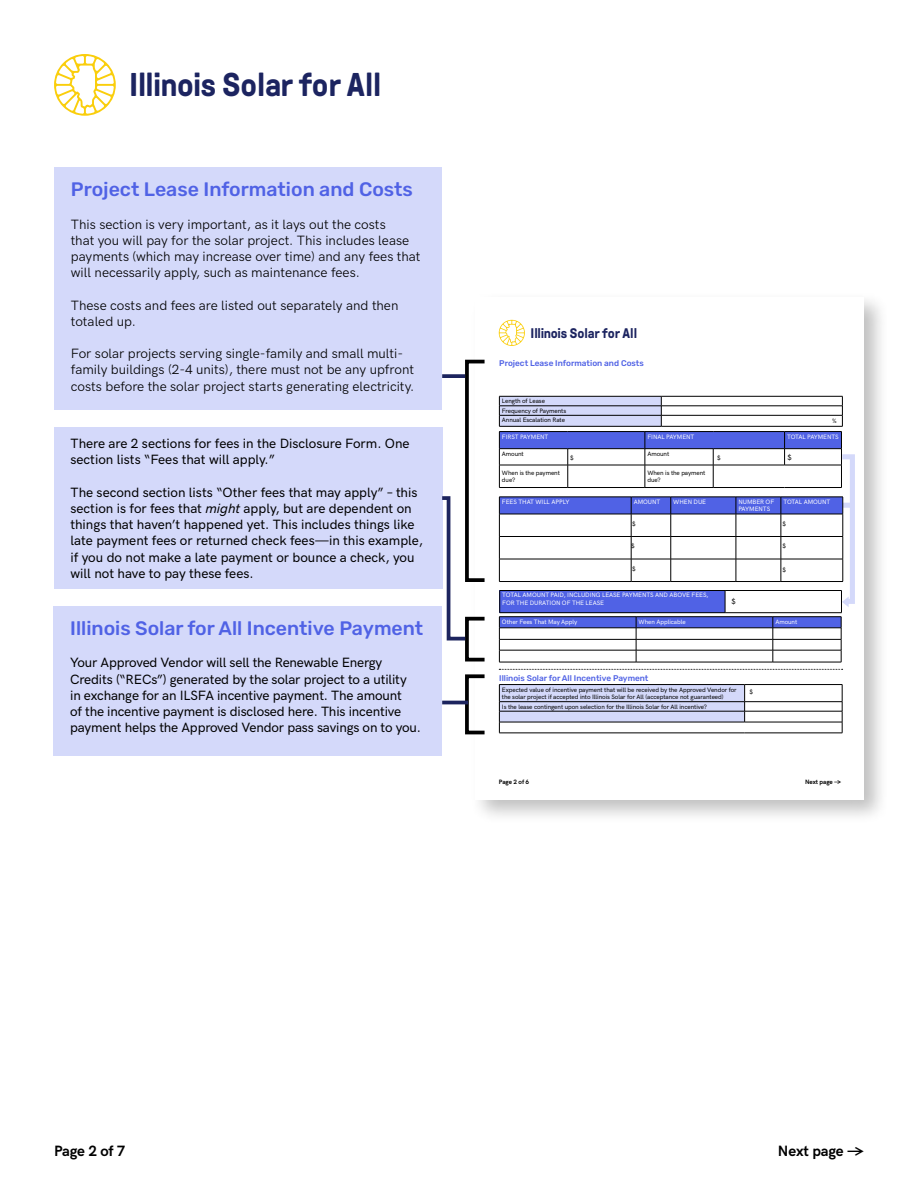
<style>
.page{position:relative;width:918px;height:1188px;background:#fff}
.page>*{position:absolute;margin:0;border:0;box-sizing:border-box;transform-origin:0 0}
.t1{font:700 33px "GT Pressura";letter-spacing:-.015em;color:#1c2460}
.t2{font:500 19.5px "Rubik";color:#5062e5}
.t3{font:700 15px "HK Grotesk";letter-spacing:-.01em;color:#000}
.t4{font:700 13.95px "GT Pressura";letter-spacing:-.015em;color:#1c2460}
.t5{font:500 13.5px/16.2px "HK Grotesk";letter-spacing:-.01em;color:#000}
.t6{font:13.5px/16.2px "HK Grotesk";color:#000}
.t7{font:500 8.25px "Rubik";color:#5062e5}
.t8{font:500 7.65px "HK Grotesk";color:#000}
.t9{font:500 6.3px/7.6px "HK Grotesk";letter-spacing:-.01em;color:#000}
.t10{font:500 6.3px/7.6px "HK Grotesk";letter-spacing:-.01em;color:#fff}
.t11{font:700 6.3px "HK Grotesk";letter-spacing:-.01em;color:#000}
.s1{font-style:italic}
</style>
<div class="page">
<svg style="left:54px;top:54px;width:62px;height:62px"></svg>
<div style="left:55px;top:167px;width:387px;height:243px;background:#d4d9fa"></div>
<div style="left:54px;top:427px;width:388px;height:162px;background:#d4d9fa"></div>
<div style="left:470px;top:291px;width:420px;height:534px;background:#000;opacity:.25"></div>
<div style="left:476px;top:297px;width:388px;height:502px;background:#fff"></div>
<svg style="left:499px;top:320px;width:26px;height:26px"></svg>
<hr style="left:499px;top:431px;width:69px;height:1px;background:#000">
<hr style="left:568px;top:431px;width:77px;height:1px;background:#000">
<hr style="left:645px;top:431px;width:68px;height:1px;background:#000">
<hr style="left:713px;top:431px;width:72px;height:1px;background:#000">
<hr style="left:785px;top:431px;width:57px;height:1px;background:#000">
<hr style="left:499px;top:684px;width:246px;height:1px;background:#000">
<hr style="left:745px;top:684px;width:97px;height:1px;background:#000">
<hr style="left:745px;top:701px;width:97px;height:1px;background:#000">
<hr style="left:745px;top:711px;width:97px;height:1px;background:#000">
<svg style="left:499px;top:685px;width:246px;height:48px"></svg>
<hr style="left:745px;top:722px;width:97px;height:1px;background:#000">
<svg style="left:842px;top:685px;width:1px;height:48px"></svg>
<hr style="left:499px;top:733px;width:246px;height:1px;background:#000">
<hr style="left:745px;top:733px;width:97px;height:1px;background:#000">
<hr style="left:661px;top:396px;width:182px;height:1px;background:#000">
<hr style="left:661px;top:406px;width:182px;height:1px;background:#000">
<hr style="left:661px;top:415px;width:182px;height:1px;background:#000">
<svg style="left:499px;top:396px;width:163px;height:30px;background:#bcc1de"></svg>
<svg style="left:842px;top:396px;width:1px;height:30px"></svg>
<hr style="left:499px;top:426px;width:162px;height:1px;background:#000">
<hr style="left:661px;top:426px;width:182px;height:1px;background:#000">
<svg style="left:499px;top:669px;width:344px;height:1px"></svg>
<svg style="left:499px;top:432px;width:356px;height:230px"></svg>
<hr style="left:499px;top:662px;width:137px;height:1px;background:#000">
<hr style="left:636px;top:662px;width:137px;height:1px;background:#000">
<hr style="left:773px;top:662px;width:68px;height:1px;background:#000">
<div style="left:53px;top:606px;width:388px;height:150px;background:#d4d9fa"></div>
<div style="left:465px;top:360px;width:21px;height:222px;border:4px solid #000"></div>
<div style="left:465px;top:617px;width:21px;height:45px;border:4px solid #000"></div>
<div style="left:465px;top:674px;width:21px;height:60px;border:4px solid #000"></div>
<svg style="left:442px;top:374px;width:23px;height:4px"></svg>
<hr style="left:442px;top:701px;width:26px;height:3px;background:#1c245e">
<svg style="left:441px;top:494px;width:28px;height:148px"></svg>
<h1 class="t1" style="left:129px;top:67px;width:254px">Illinois Solar for All</h1>
<h2 class="t2" style="left:71px;top:178px;width:344px">Project Lease Information and Costs</h2>
<p class="t6" style="left:71px;top:215px;width:351px">This section is very important, as it lays out the costs<br>that you will pay for the solar project. This includes lease payments (which may increase over time) and any fees that will necessarily apply, such as maintenance fees.</p>
<p class="t6" style="left:71px;top:296px;width:329px">These costs and fees are listed out separately and then totaled up.</p>
<p class="t6" style="left:71px;top:344px;width:345px">For solar projects serving single-family and small multi&shy;family buildings (2-4 units), there must not be any upfront costs before the solar project starts generating electricity.</p>
<p class="t5" style="left:71px;top:434px;width:341px">There are 2 sections for fees in the Disclosure Form. One section lists “Fees that will apply.”</p>
<p class="t5" style="left:71px;top:483px;width:354px">The second section lists “Other fees that may apply” – this section is for fees that <span class="s1">might</span> apply, but are dependent on things that haven’t happened yet. This includes things like late payment fees or returned check fees—in this example, if you do not make a late payment or bounce a check, you will not have to pay these fees.</p>
<h2 class="t2" style="left:70px;top:617px;width:355px">Illinois Solar for All Incentive Payment</h2>
<p class="t5" style="left:70px;top:654px;width:352px">Your Approved Vendor will sell the Renewable Energy Credits (“RECs”) generated by the solar project to a utility<br>in exchange for an ILSFA incentive payment. The amount<br>of the incentive payment is disclosed here. This incentive payment helps the Approved Vendor pass savings on to you.</p>
<p class="t4" style="left:531px;top:325px;width:108px">Illinois Solar for All</p>
<p class="t7" style="left:499px;top:358px;width:146px">Project Lease Information and Costs</p>
<p class="t9" style="left:502px;top:396px;width:66px;line-height:9.4px">Length of Lease<br>Frequency of Payments<br>Annual Escalation Rate</p>
<p class="t9" style="left:832px;top:416px;width:6px">%</p>
<p class="t10" style="left:502px;top:432px;width:48px">FIRST PAYMENT</p>
<p class="t10" style="left:647px;top:432px;width:49px">FINAL PAYMENT</p>
<p class="t10" style="left:787px;top:432px;width:53px">TOTAL PAYMENTS</p>
<p class="t9" style="left:502px;top:449px;width:23px">Amount</p>
<p class="t9" style="left:647px;top:449px;width:23px">Amount</p>
<p class="t9" style="left:502px;top:468px;width:60px">When is the payment due?</p>
<p class="t9" style="left:647px;top:468px;width:60px">When is the payment due?</p>
<p class="t10" style="left:502px;top:497px;width:69px">FEES THAT WILL APPLY</p>
<p class="t10" style="left:634px;top:497px;width:28px">AMOUNT</p>
<p class="t10" style="left:673px;top:497px;width:34px">WHEN DUE</p>
<p class="t10" style="left:738px;top:497px;width:37px">NUMBER OF<br>PAYMENTS</p>
<p class="t10" style="left:783px;top:497px;width:48px">TOTAL AMOUNT</p>
<p class="t8" style="left:788px;top:451px;width:6px">$</p>
<p class="t9" style="left:570px;top:454px;width:5px">$</p>
<p class="t9" style="left:717px;top:454px;width:5px">$</p>
<p class="t9" style="left:632px;top:519px;width:5px">$</p>
<p class="t9" style="left:782px;top:519px;width:5px">$</p>
<p class="t9" style="left:631px;top:541px;width:5px">$</p>
<p class="t9" style="left:782px;top:541px;width:5px">$</p>
<p class="t9" style="left:632px;top:564px;width:5px">$</p>
<p class="t9" style="left:782px;top:565px;width:5px">$</p>
<p class="t10" style="left:502px;top:591px;width:208px">TOTAL AMOUNT PAID, INCLUDING LEASE PAYMENTS AND ABOVE FEES,<br>FOR THE DURATION OF THE LEASE</p>
<p class="t8" style="left:732px;top:596px;width:6px">$</p>
<p class="t10" style="left:502px;top:617px;width:77px">Other Fees That May Apply</p>
<p class="t10" style="left:639px;top:617px;width:49px">When Applicable</p>
<p class="t10" style="left:775px;top:617px;width:23px">Amount</p>
<p class="t7" style="left:499px;top:673px;width:151px">Illinois Solar for All Incentive Payment</p>
<p class="t9" style="left:502px;top:685px;width:236px">Expected value of incentive payment that will be received by the Approved Vendor for the solar project if accepted into Illinois Solar for All (acceptance not guaranteed)</p>
<p class="t9" style="left:502px;top:702px;width:207px">Is the lease contingent upon selection for the Illinois Solar for All incentive?</p>
<p class="t9" style="left:749px;top:688px;width:5px">$</p>
<p class="t11" style="left:499px;top:777px;width:32px">Page 2 of 6</p>
<p class="t11" style="left:805px;top:777px;width:38px">Next page →</p>
<p class="t3" style="left:54px;top:1139px;width:73px">Page 2 of 7</p>
<p class="t3" style="left:778px;top:1139px;width:87px">Next page →</p>
</div>
